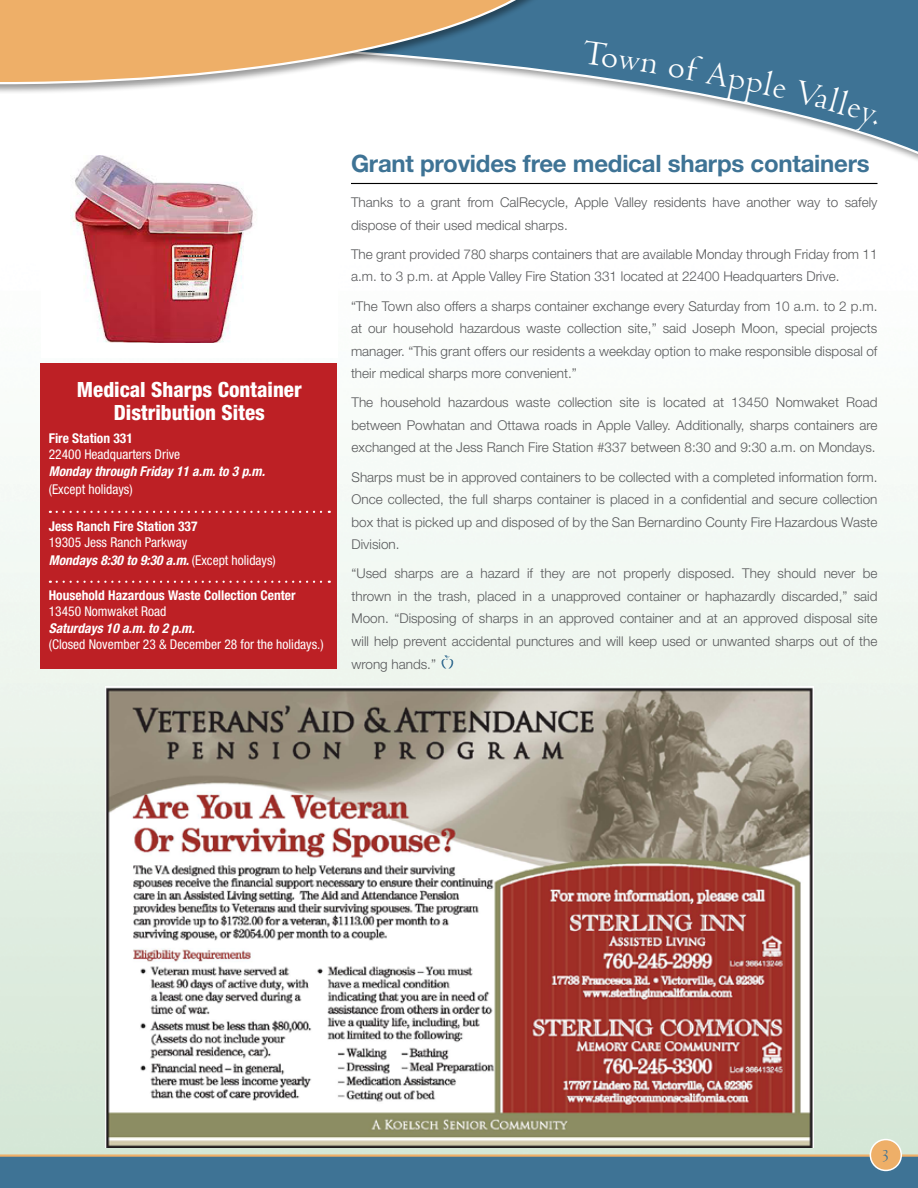
<style>
.page{position:relative;width:918px;height:1188px;background:#fff}
.page>*{position:absolute;margin:0;border:0;box-sizing:border-box;transform-origin:0 0}
.t1{font:700 24px "Helvetica Neue";letter-spacing:-.01em;color:#3e7395}
.t2{font:800 condensed 21px/22.5px "Helvetica Neue";color:#fff;text-align:center}
.t3{font:19.5px "Venetian 301 BT";color:#3e7395}
.t4{font:300 13.5px/22.5px "Helvetica Neue";color:#58595b;text-align:justify}
.t5{font:condensed 13.5px/18px "Helvetica Neue";color:#fff}
.t6{font:700 condensed 13.5px "Helvetica Neue";color:#fff}
.t7{font:italic 700 condensed 13.5px "Helvetica Neue";color:#fff}
.s1{font-weight:700;font-style:italic}
</style>
<div class="page">
<div style="left:0;top:1156px;width:918px;height:32px;background:#3e7395"></div>
<hr style="left:0;top:1154px;width:918px;height:3px;background:#eeaf68">
<svg style="left:579px;top:0;width:339px;height:162px"></svg>
<div style="left:0;top:0;width:579px;height:94px;background:#000;opacity:.4"></div>
<svg style="left:0;top:0;width:569px;height:84px;background:#ceaf88"></svg>
<hr style="left:351px;top:183px;width:527px;height:1px;background:#000">
<div style="left:870px;top:1140px;width:31px;height:30px;background:#eeaf68;border-radius:50%"></div>
<div style="left:870px;top:1139px;width:32px;height:32px;border:2px solid #fff;border-radius:50%"></div>
<img style="left:70px;top:156px;width:183px;height:187px">
<svg style="left:441px;top:655px;width:13px;height:14px"></svg>
<div style="left:40px;top:363px;width:298px;height:306px;background:#bd2025"></div>
<img style="left:106px;top:687px;width:707px;height:461px">
<svg style="left:57px;top:511px;width:273px;height:2px"></svg>
<svg style="left:57px;top:581px;width:273px;height:2px"></svg>
<div style="left:582px;top:40px;width:76px;height:34px;background:#3e7395"></div>
<svg style="left:668px;top:54px;width:119px;height:51px;background:#54829f"></svg>
<svg style="left:794px;top:79px;width:84px;height:55px;background:#5c87a3"></svg>
<h2 class="t2" style="left:77px;top:378px;width:226px">Medical Sharps Container<br>Distribution Sites</h2>
<p class="t6" style="left:49px;top:430px;width:86px">Fire Station 331</p>
<p class="t5" style="left:49px;top:446px;width:133px">22400 Headquarters Drive</p>
<p class="t7" style="left:49px;top:463px;width:218px">Monday through Friday 11 a.m. to 3 p.m.</p>
<p class="t5" style="left:49px;top:480px;width:85px">(Except holidays)</p>
<p class="t6" style="left:49px;top:518px;width:150px">Jess Ranch Fire Station 337</p>
<p class="t5" style="left:49px;top:533px;width:229px">19305 Jess Ranch Parkway<br><span class="s1">Mondays 8:30 to 9:30 a.m.</span> (Except holidays)</p>
<p class="t6" style="left:49px;top:587px;width:248px">Household Hazardous Waste Collection Center</p>
<p class="t5" style="left:49px;top:602px;width:119px">13450 Nomwaket Road</p>
<p class="t7" style="left:49px;top:620px;width:148px">Saturdays 10 a.m. to 2 p.m.</p>
<p class="t5" style="left:49px;top:635px;width:276px">(Closed November 23 &amp; December 28 for the holidays.)</p>
<h1 class="t1" style="left:351px;top:149px;width:520px">Grant provides free medical sharps containers</h1>
<p class="t4" style="left:351px;top:191px;width:528px">Thanks to a grant from CalRecycle, Apple Valley residents have another way to safely dispose of their used medical sharps.</p>
<p class="t4" style="left:351px;top:243px;width:528px">The grant provided 780 sharps containers that are available Monday through Friday from 11 a.m. to 3 p.m. at Apple Valley Fire Station 331 located at 22400 Headquarters Drive.</p>
<p class="t4" style="left:351px;top:294px;width:528px">“The Town also offers a sharps container exchange every Saturday from 10 a.m. to 2 p.m. at our household hazardous waste collection site,” said Joseph Moon, special projects manager. “This grant offers our residents a weekday option to make responsible disposal of their medical sharps more convenient.”</p>
<p class="t4" style="left:352px;top:391px;width:527px">The household hazardous waste collection site is located at 13450 Nomwaket Road between Powhatan and Ottawa roads in Apple Valley. Additionally, sharps containers are exchanged at the Jess Ranch Fire Station #337 between 8:30 and 9:30 a.m. on Mondays.</p>
<p class="t4" style="left:352px;top:465px;width:528px">Sharps must be in approved containers to be collected with a completed information form.<br>Once collected, the full sharps container is placed in a confidential and secure collection box that is picked up and disposed of by the San Bernardino County Fire Hazardous Waste Division.</p>
<p class="t4" style="left:352px;top:562px;width:528px">“Used sharps are a hazard if they are not properly disposed. They should never be thrown in the trash, placed in a unapproved container or haphazardly discarded,” said Moon. “Disposing of sharps in an approved container and at an approved disposal site will help prevent accidental punctures and will keep used or unwanted sharps out of the wrong hands.”</p>
<h3 class="t3" style="left:881px;top:1143px;width:11px">3</h3>
</div>
